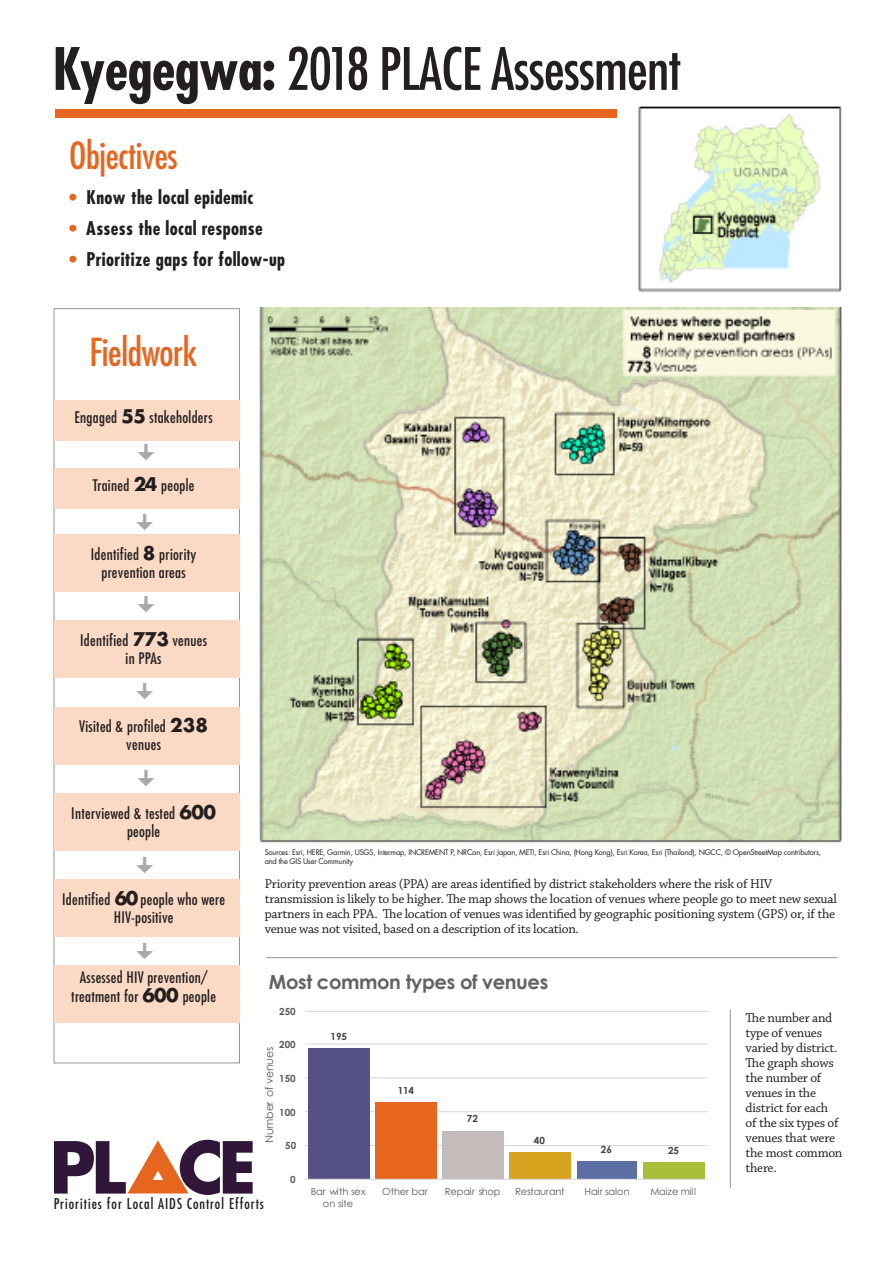
<style>
.page{position:relative;width:893px;height:1263px;background:#fff}
.page>*{position:absolute;margin:0;border:0;box-sizing:border-box;transform-origin:0 0}
.t1{font:700 69.6px "Futura LT Pro";letter-spacing:-.07em;color:#301639}
.t2{font:500 condensed 56.85px "Futura LT Pro";letter-spacing:-.01em;color:#231f20}
.t3{font:500 condensed 37.5px "Futura LT Pro";letter-spacing:-.01em;color:#e7661f}
.t4{font:500 condensed 36.3px "Futura LT Pro";letter-spacing:-.01em;color:#e7661f}
.t5{font:700 19.5px "Century Gothic";letter-spacing:-.02em;color:#636366}
.t6{font:700 condensed 18.45px "Futura LT Pro";letter-spacing:.02em;color:#231f20}
.t7{font:500 condensed 15.6px/18px "Futura LT Pro";letter-spacing:.02em;color:#231f20;text-align:center}
.t8{font:700 15.3px "Century Gothic";letter-spacing:.005em;color:#595959}
.t9{font:500 condensed 14.55px "Futura LT Pro";letter-spacing:.07em;color:#231f20}
.t10{font:13.5px/15px "Chaparral Pro";letter-spacing:-.02em;color:#231f20}
.t11{font:10.95px "Century Gothic";letter-spacing:-.01em;color:#595959}
.t12{font:9.75px/12px "Century Gothic";letter-spacing:-.015em;color:#595959;text-align:center}
.t13{font:700 9.75px "Century Gothic";letter-spacing:-.005em;color:#595959}
.t14{font:700 9.75px "Century Gothic";letter-spacing:-.005em;color:#404040}
.t15{font:9.75px "Century Gothic";letter-spacing:.02em;color:#595959}
.t16{font:7.5px/9px "Futura LT Pro";letter-spacing:-.03em;color:#231f20}
.s1{font-weight:700}
.s2{color:#e7661f}
.s3{font-weight:700;font-stretch:normal;font-size:18.3px}
.s4{color:#fff}
</style>
<div class="page">
<svg style="left:305px;top:1011px;width:403px;height:169px"></svg>
<img style="left:638px;top:106px;width:204px;height:186px">
<img style="left:259px;top:307px;width:583px;height:536px">
<div style="left:54px;top:965px;width:185px;height:58px;background:#fadac4"></div>
<div style="left:54px;top:879px;width:185px;height:57px;background:#fadac4"></div>
<div style="left:54px;top:793px;width:185px;height:57px;background:#fadac4"></div>
<div style="left:54px;top:707px;width:185px;height:57px;background:#fadac4"></div>
<div style="left:54px;top:621px;width:185px;height:57px;background:#fadac4"></div>
<div style="left:54px;top:535px;width:185px;height:57px;background:#fadac4"></div>
<div style="left:54px;top:468px;width:185px;height:40px;background:#fadac4"></div>
<div style="left:54px;top:400px;width:185px;height:40px;background:#fadac4"></div>
<svg style="left:127px;top:1140px;width:61px;height:53px"></svg>
<div style="left:55px;top:109px;width:562px;height:8px;background:#e7661f"></div>
<hr style="left:266px;top:957px;width:571px;height:1px;background:#939598">
<hr style="left:730px;top:1009px;width:1px;height:179px;background:#939598">
<p class="t2" style="left:53px;top:30px;width:630px"><span class="s1">Kyegegwa:</span> 2018 PLACE Assessment</p>
<p class="t4" style="left:69px;top:131px;width:110px">Objectives</p>
<p class="t6" style="left:69px;top:185px;width:186px"><span class="s2">•</span> Know the local epidemic</p>
<p class="t6" style="left:69px;top:216px;width:195px"><span class="s2">•</span> Assess the local response</p>
<p class="t6" style="left:69px;top:247px;width:217px"><span class="s2">•</span> Prioritize gaps for follow-up</p>
<p class="t3" style="left:89px;top:326px;width:110px">Fieldwork</p>
<p class="t7" style="left:75px;top:408px;width:140px">Engaged <span class="s3">55</span> stakeholders</p>
<p class="t7" style="left:93px;top:476px;width:103px">Trained <span class="s3">24</span> people</p>
<p class="t7" style="left:91px;top:544px;width:107px">Identified <span class="s3">8</span> priority prevention areas</p>
<p class="t7" style="left:80px;top:631px;width:129px">Identified <span class="s3">773</span> venues in PPAs</p>
<p class="t7" style="left:79px;top:717px;width:130px">Visited &amp; profiled <span class="s3">238 </span>venues</p>
<p class="t7" style="left:71px;top:803px;width:146px">Interviewed &amp; tested <span class="s3">600 </span>people</p>
<p class="t7" style="left:62px;top:890px;width:164px">Identified <span class="s3">60</span>people who were<br>HIV-positive</p>
<p class="t16" style="left:265px;top:848px;width:558px">Sources: Esri, HERE, Garmin, USGS, Intermap, INCREMENT P, NRCan, Esri Japan, METI, Esri China, (Hong Kong), Esri Korea, Esri (Thailand), NGCC, © OpenStreetMap contributors, and the GIS User Community</p>
<p class="t10" style="left:265px;top:876px;width:573px">Priority prevention areas (PPA) are areas identified by district stakeholders where the risk of HIV transmission is likely to be higher. The map shows the location of venues where people go to meet new sexual partners in each PPA. The location of venues was identified by geographic positioning system (GPS) or, if the venue was not visited, based on a description of its location.</p>
<p class="t7" style="left:71px;top:967px;width:146px;line-height:19.5px">Assessed HIV prevention/ treatment for <span class="s3">600</span> people</p>
<p class="t5" style="left:269px;top:967px;width:281px">Most common types of venues</p>
<p class="t8" style="left:330px;top:970px;width:233px">Most Common Types of Venues</p>
<p class="t13" style="left:279px;top:1004px;width:18px">250</p>
<p class="t13" style="left:279px;top:1037px;width:18px">200</p>
<p class="t11" style="left:262px;top:1143px;width:97px;rotate:-90deg">Number of venues</p>
<p class="t13" style="left:279px;top:1071px;width:18px">150</p>
<p class="t13" style="left:279px;top:1104px;width:18px">100</p>
<p class="t1" style="left:50px;top:1114px;width:209px">PL<span class="s4">A</span>CE</p>
<p class="t9" style="left:54px;top:1194px;width:212px">Priorities for Local AIDS Control Efforts</p>
<p class="t13" style="left:285px;top:1138px;width:12px">50</p>
<p class="t13" style="left:290px;top:1172px;width:7px">0</p>
<p class="t14" style="left:331px;top:1029px;width:18px">195</p>
<p class="t14" style="left:398px;top:1083px;width:18px">114</p>
<p class="t14" style="left:467px;top:1111px;width:12px">72</p>
<p class="t14" style="left:534px;top:1133px;width:12px">40</p>
<p class="t14" style="left:601px;top:1142px;width:12px">26</p>
<p class="t14" style="left:668px;top:1143px;width:12px">25</p>
<p class="t12" style="left:311px;top:1185px;width:56px">Bar with sex on site</p>
<p class="t12" style="left:382px;top:1185px;width:47px">Other bar</p>
<p class="t12" style="left:445px;top:1185px;width:57px">Repair shop</p>
<p class="t12" style="left:515px;top:1185px;width:51px">Restaurant</p>
<p class="t12" style="left:584px;top:1185px;width:47px">Hair salon</p>
<p class="t15" style="left:650px;top:1185px;width:47px">Maize mill</p>
<p class="t10" style="left:746px;top:1010px;width:98px">The number and type of venues varied by district.<br>The graph shows the number of venues in the district for each of the six types of venues that were the most common there.</p>
</div>
